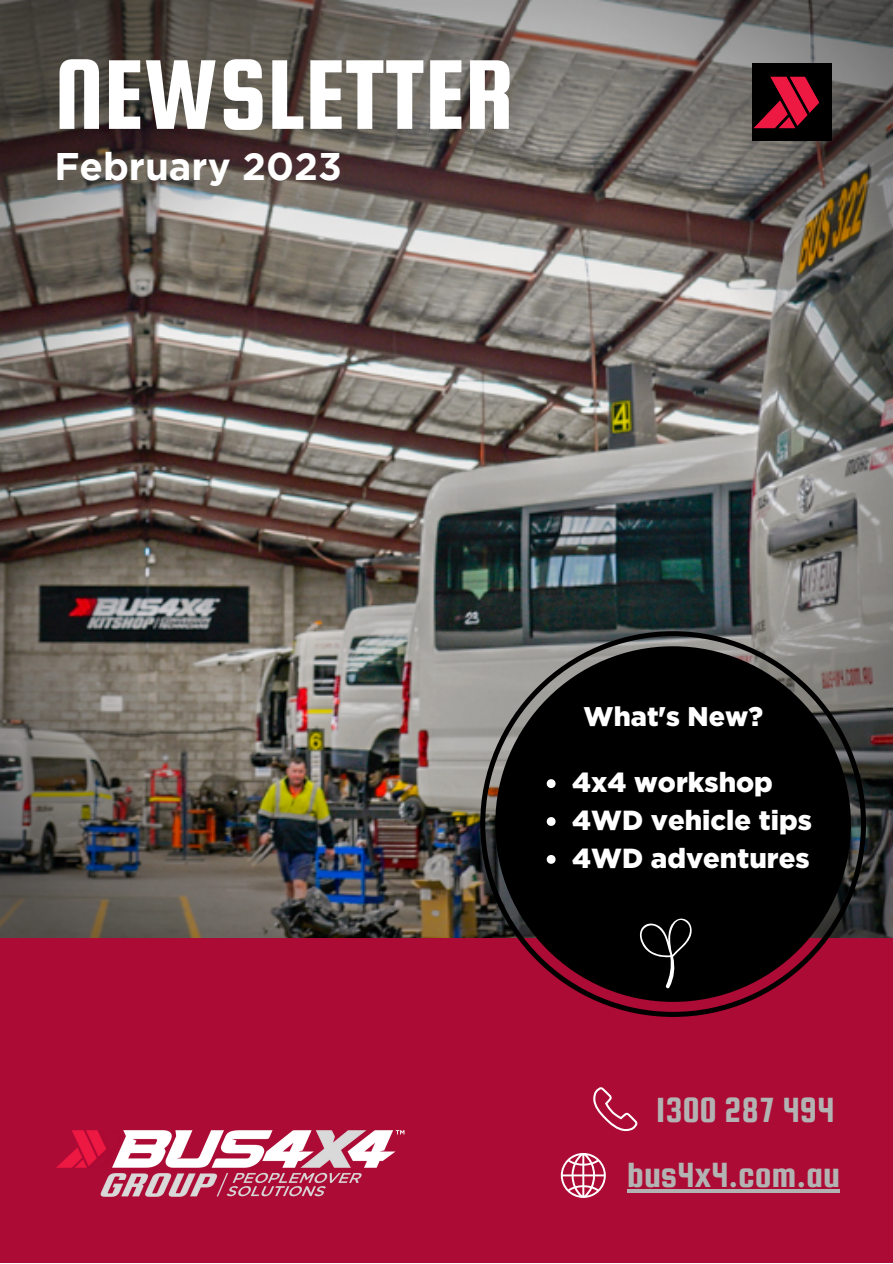
<style>
.page{position:relative;width:893px;height:1264px;background:#fff}
.page>*{position:absolute;margin:0;border:0;box-sizing:border-box;transform-origin:0 0}
.t1{font:105.9px "Squada One";color:#fff}
.t2{font:700 38.4px "Gotham";color:#fff}
.t3{font:37.5px/65.8px "Squada One";color:#b3b3b3;text-align:right}
.t4{font:900 27.6px/37.8px "Gotham";color:#fff}
.t5{font:900 27px "Gotham";color:#fff}
</style>
<div class="page">
<div style="left:0;top:937px;width:892px;height:325px;background:#ab0b34"></div>
<img style="left:56px;top:1130px;width:349px;height:67px">
<svg style="left:593px;top:1087px;width:44px;height:44px"></svg>
<svg style="left:560px;top:1153px;width:45px;height:44px"></svg>
<img style="left:0;top:0;width:892px;height:937px">
<svg style="left:480px;top:631px;width:385px;height:385px"></svg>
<div style="left:495px;top:646px;width:355px;height:355px;background:#000;border-radius:50%"></div>
<svg style="left:640px;top:918px;width:51px;height:70px"></svg>
<div style="left:752px;top:63px;width:80px;height:78px;background:#000"></div>
<img style="left:741px;top:67px;width:79px;height:70px">
<hr style="left:627px;top:1189px;width:212px;height:3px;background:#b3b3b3">
<svg style="left:546px;top:779px;width:9px;height:9px"></svg>
<svg style="left:546px;top:817px;width:9px;height:9px"></svg>
<svg style="left:546px;top:855px;width:9px;height:8px"></svg>
<h1 class="t1" style="left:54px;top:38px;width:461px">NEWSLETTER</h1>
<h2 class="t2" style="left:54px;top:152px;width:289px">February 2023</h2>
<p class="t5" style="left:583px;top:700px;width:181px">What's New?</p>
<p class="t4" style="left:572px;top:762px;width:241px">4x4 workshop<br>4WD vehicle tips<br>4WD adventures</p>
<h3 class="t3" style="left:627px;top:1076px;width:214px">1300 287 494 bus4x4.com.au</h3>
</div>
